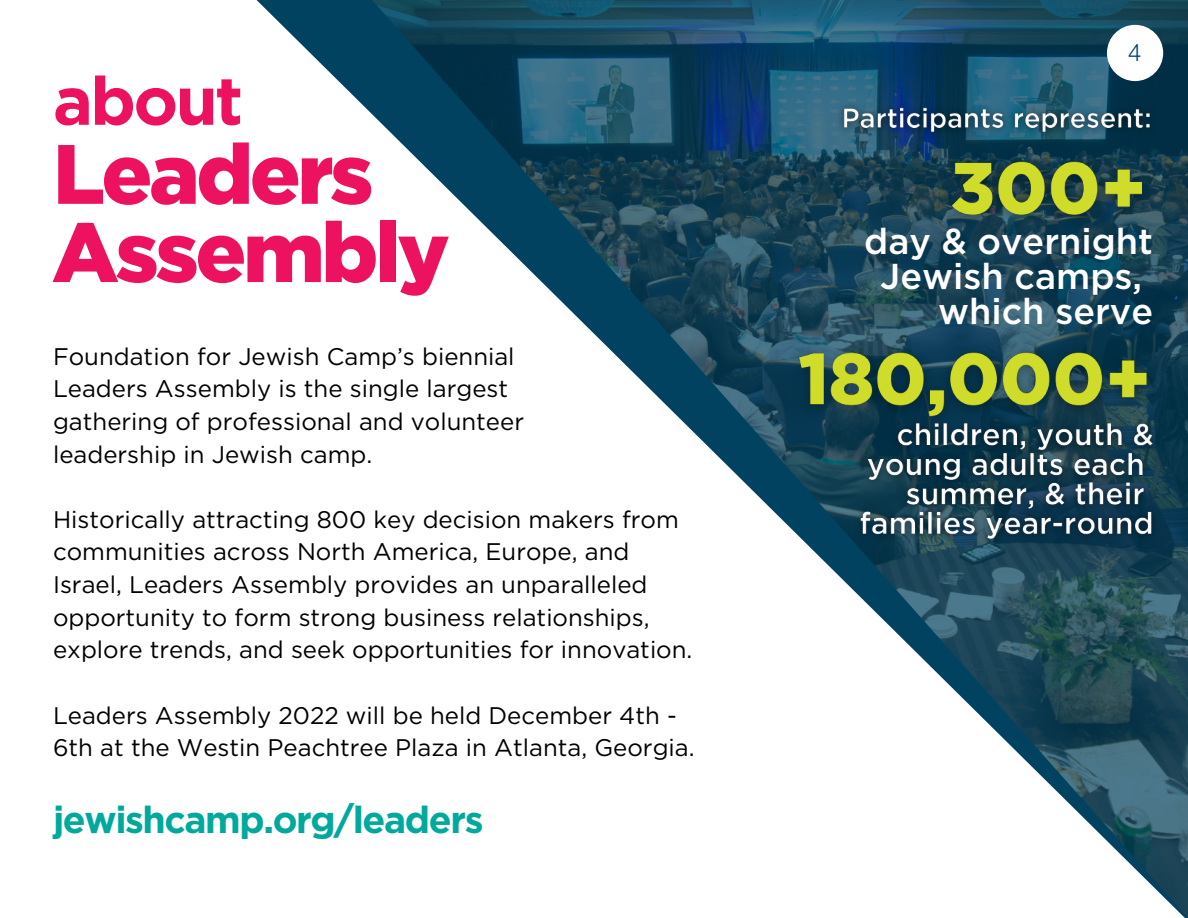
<style>
.page{position:relative;width:1188px;height:918px;background:#fff}
.page>*{position:absolute;margin:0;border:0;box-sizing:border-box;transform-origin:0 0}
.t1{font:900 84px/78.2px "Gotham";letter-spacing:-.04em;color:#ed125f}
.t2{font:700 67.5px "Gotham";letter-spacing:-.04em;color:#ed125f}
.t3{font:700 37.5px "Gotham";letter-spacing:-.04em;color:#00a99c}
.t4{font:500 36px "Gotham";color:#fff}
.t5{font:24px/32.7px "Gotham";color:#000}
.t6{font:300 24px "Helvetica Neue LT Std";color:#014260}
</style>
<div class="page">
<svg style="left:256px;top:0;width:116px;height:114px"></svg>
<img style="left:372px;top:0;width:816px;height:918px">
<div style="left:1107px;top:25px;width:56px;height:56px;background:#fff;border-radius:50%"></div>
<img style="left:932px;top:145px;width:234px;height:101px">
<img style="left:780px;top:336px;width:390px;height:103px">
<img style="left:830px;top:94px;width:334px;height:53px">
<img style="left:848px;top:411px;width:318px;height:141px">
<h2 class="t2" style="left:53px;top:56px;width:192px">about</h2>
<h1 class="t1" style="left:52px;top:133px;width:399px">Leaders<br>Assembly</h1>
<p class="t5" style="left:53px;top:339px;width:473px">Foundation for Jewish Camp’s biennial Leaders Assembly is the single largest gathering of professional and volunteer leadership in Jewish camp.</p>
<p class="t5" style="left:53px;top:503px;width:641px">Historically attracting 800 key decision makers from communities across North America, Europe, and Israel, Leaders Assembly provides an unparalleled opportunity to form strong business relationships, explore trends, and seek opportunities for innovation.</p>
<p class="t5" style="left:53px;top:698px;width:643px">Leaders Assembly 2022 will be held December 4th -<br>6th at the Westin Peachtree Plaza in Atlanta, Georgia.</p>
<h3 class="t3" style="left:53px;top:794px;width:432px">jewishcamp.org/leaders</h3>
<p class="t6" style="left:1128px;top:38px;width:15px">4</p>
<h3 class="t4" style="left:864px;top:217px;width:290px">day &amp; overnight</h3>
<h3 class="t4" style="left:880px;top:252px;width:263px">Jewish camps,</h3>
<h3 class="t4" style="left:938px;top:287px;width:216px">which serve</h3>
</div>
